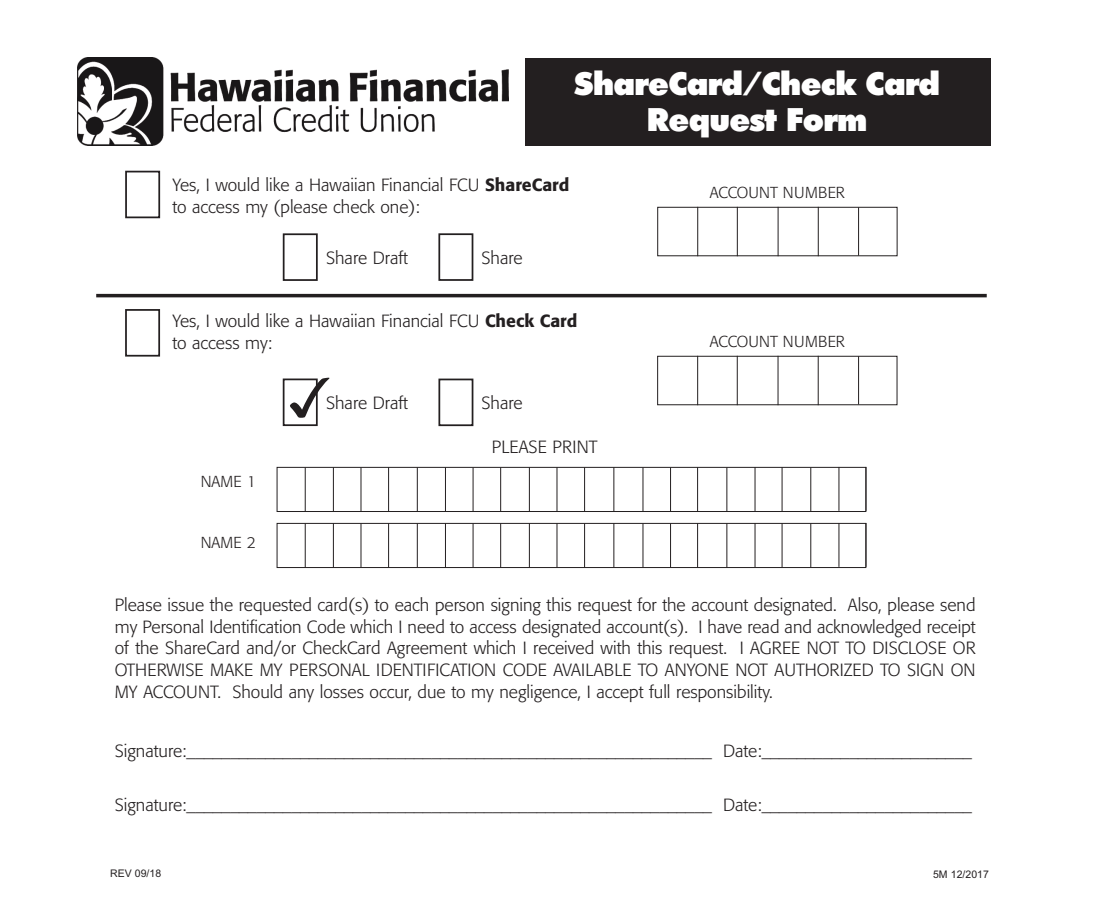
<style>
.page{position:relative;width:1103px;height:914px;background:#fff}
.page>*{position:absolute;margin:0;border:0;box-sizing:border-box;transform-origin:0 0}
.t1{font:56px "Monotype Sorts";color:#231f20}
.t2{font:800 35px/36.8px "Futurist Extra";color:#fff;text-align:center}
.t3{font:300 17.5px/21.7px "Formata";color:#231f20}
.t4{font:300 15.75px "Formata";color:#231f20}
.t5{font:10.5px "Arial";color:#231f20}
.s1{font-weight:500}
</style>
<div class="page">
<div style="left:276px;top:467px;width:590px;height:45px;border:1px solid #231f20"></div>
<hr style="left:305px;top:467px;width:1px;height:44px;background:#231f20">
<hr style="left:333px;top:467px;width:1px;height:44px;background:#231f20">
<hr style="left:360px;top:467px;width:1px;height:44px;background:#231f20">
<hr style="left:388px;top:467px;width:1px;height:44px;background:#231f20">
<hr style="left:417px;top:467px;width:1px;height:44px;background:#231f20">
<hr style="left:445px;top:467px;width:1px;height:44px;background:#231f20">
<hr style="left:472px;top:467px;width:1px;height:44px;background:#231f20">
<hr style="left:500px;top:467px;width:1px;height:44px;background:#231f20">
<hr style="left:529px;top:467px;width:1px;height:44px;background:#231f20">
<hr style="left:556px;top:467px;width:1px;height:44px;background:#231f20">
<hr style="left:584px;top:467px;width:1px;height:44px;background:#231f20">
<hr style="left:613px;top:467px;width:1px;height:44px;background:#231f20">
<hr style="left:642px;top:467px;width:1px;height:44px;background:#231f20">
<hr style="left:670px;top:467px;width:1px;height:44px;background:#231f20">
<hr style="left:697px;top:467px;width:1px;height:44px;background:#231f20">
<hr style="left:726px;top:467px;width:1px;height:44px;background:#231f20">
<hr style="left:754px;top:467px;width:1px;height:44px;background:#231f20">
<hr style="left:781px;top:467px;width:1px;height:44px;background:#231f20">
<hr style="left:810px;top:467px;width:1px;height:44px;background:#231f20">
<hr style="left:838px;top:467px;width:1px;height:44px;background:#231f20">
<hr style="left:865px;top:467px;width:1px;height:44px;background:#231f20">
<div style="left:276px;top:523px;width:590px;height:45px;border:1px solid #231f20"></div>
<hr style="left:305px;top:523px;width:1px;height:44px;background:#231f20">
<hr style="left:333px;top:523px;width:1px;height:44px;background:#231f20">
<hr style="left:360px;top:523px;width:1px;height:44px;background:#231f20">
<hr style="left:388px;top:523px;width:1px;height:44px;background:#231f20">
<hr style="left:417px;top:523px;width:1px;height:44px;background:#231f20">
<hr style="left:445px;top:523px;width:1px;height:44px;background:#231f20">
<hr style="left:472px;top:523px;width:1px;height:44px;background:#231f20">
<hr style="left:500px;top:523px;width:1px;height:44px;background:#231f20">
<hr style="left:529px;top:523px;width:1px;height:44px;background:#231f20">
<hr style="left:556px;top:523px;width:1px;height:44px;background:#231f20">
<hr style="left:584px;top:523px;width:1px;height:44px;background:#231f20">
<hr style="left:613px;top:523px;width:1px;height:44px;background:#231f20">
<hr style="left:642px;top:523px;width:1px;height:44px;background:#231f20">
<hr style="left:670px;top:523px;width:1px;height:44px;background:#231f20">
<hr style="left:697px;top:523px;width:1px;height:44px;background:#231f20">
<hr style="left:726px;top:523px;width:1px;height:44px;background:#231f20">
<hr style="left:754px;top:523px;width:1px;height:44px;background:#231f20">
<hr style="left:781px;top:523px;width:1px;height:44px;background:#231f20">
<hr style="left:810px;top:523px;width:1px;height:44px;background:#231f20">
<hr style="left:838px;top:523px;width:1px;height:44px;background:#231f20">
<hr style="left:865px;top:523px;width:1px;height:44px;background:#231f20">
<hr style="left:96px;top:294px;width:890px;height:3px;background:#231f20">
<div style="left:125px;top:171px;width:35px;height:47px;border:2px solid #231f20"></div>
<div style="left:283px;top:233px;width:35px;height:48px;border:2px solid #231f20"></div>
<div style="left:438px;top:233px;width:35px;height:48px;border:2px solid #231f20"></div>
<div style="left:125px;top:309px;width:35px;height:47px;border:2px solid #231f20"></div>
<div style="left:657px;top:207px;width:240px;height:49px;border:1px solid #231f20"></div>
<hr style="left:697px;top:207px;width:1px;height:49px;background:#231f20">
<hr style="left:737px;top:207px;width:1px;height:49px;background:#231f20">
<hr style="left:777px;top:207px;width:1px;height:49px;background:#231f20">
<hr style="left:817px;top:207px;width:1px;height:49px;background:#231f20">
<div style="left:438px;top:378px;width:35px;height:48px;border:2px solid #231f20"></div>
<div style="left:283px;top:378px;width:35px;height:48px;border:2px solid #231f20"></div>
<div style="left:657px;top:356px;width:240px;height:49px;border:1px solid #231f20"></div>
<hr style="left:697px;top:356px;width:1px;height:49px;background:#231f20">
<hr style="left:737px;top:356px;width:1px;height:49px;background:#231f20">
<hr style="left:777px;top:356px;width:1px;height:49px;background:#231f20">
<hr style="left:817px;top:356px;width:1px;height:49px;background:#231f20">
<div style="left:525px;top:58px;width:465px;height:87px;background:#231f20"></div>
<hr style="left:858px;top:207px;width:1px;height:48px;background:#231f20">
<hr style="left:858px;top:356px;width:1px;height:48px;background:#231f20">
<img style="left:78px;top:58px;width:430px;height:88px">
<h2 class="t2" style="left:574px;top:64px;width:367px">ShareCard/Check Card<br>Request Form</h2>
<p class="t3" style="left:172px;top:175px;width:398px">Yes, I would like a Hawaiian Financial FCU <span class="s1">ShareCard </span>to access my (please check one):</p>
<p class="t3" style="left:326px;top:248px;width:83px">Share Draft</p>
<p class="t3" style="left:481px;top:248px;width:43px">Share</p>
<p class="t3" style="left:172px;top:311px;width:406px">Yes, I would like a Hawaiian Financial FCU <span class="s1">Check Card </span>to access my:</p>
<p class="t4" style="left:201px;top:474px;width:57px">NAME 1</p>
<p class="t4" style="left:201px;top:535px;width:57px">NAME 2</p>
<h1 class="t1" style="left:289px;top:365px;width:53px">3</h1>
<p class="t3" style="left:326px;top:393px;width:83px">Share Draft</p>
<p class="t3" style="left:481px;top:393px;width:43px">Share</p>
<p class="t3" style="left:492px;top:437px;width:107px">PLEASE PRINT</p>
<p class="t4" style="left:710px;top:186px;width:136px">ACCOUNT NUMBER</p>
<p class="t4" style="left:710px;top:335px;width:136px">ACCOUNT NUMBER</p>
<p class="t3" style="left:115px;top:595px;width:862px;text-align:justify">Please issue the requested card(s) to each person signing this request for the account designated. Also, please send my Personal Identification Code which I need to access designated account(s). I have read and acknowledged receipt of the ShareCard and/or CheckCard Agreement which I received with this request. I AGREE NOT TO DISCLOSE OR OTHERWISE MAKE MY PERSONAL IDENTIFICATION CODE AVAILABLE TO ANYONE NOT AUTHORIZED TO SIGN ON MY ACCOUNT. Should any losses occur, due to my negligence, I accept full responsibility.</p>
<p class="t3" style="left:115px;top:741px;width:858px">Signature:____________________________________________________________ Date:________________________</p>
<p class="t3" style="left:115px;top:795px;width:858px">Signature:____________________________________________________________ Date:________________________</p>
<p class="t5" style="left:110px;top:867px;width:53px">REV 09/18</p>
<p class="t5" style="left:933px;top:867px;width:57px">5M 12/2017</p>
</div>
